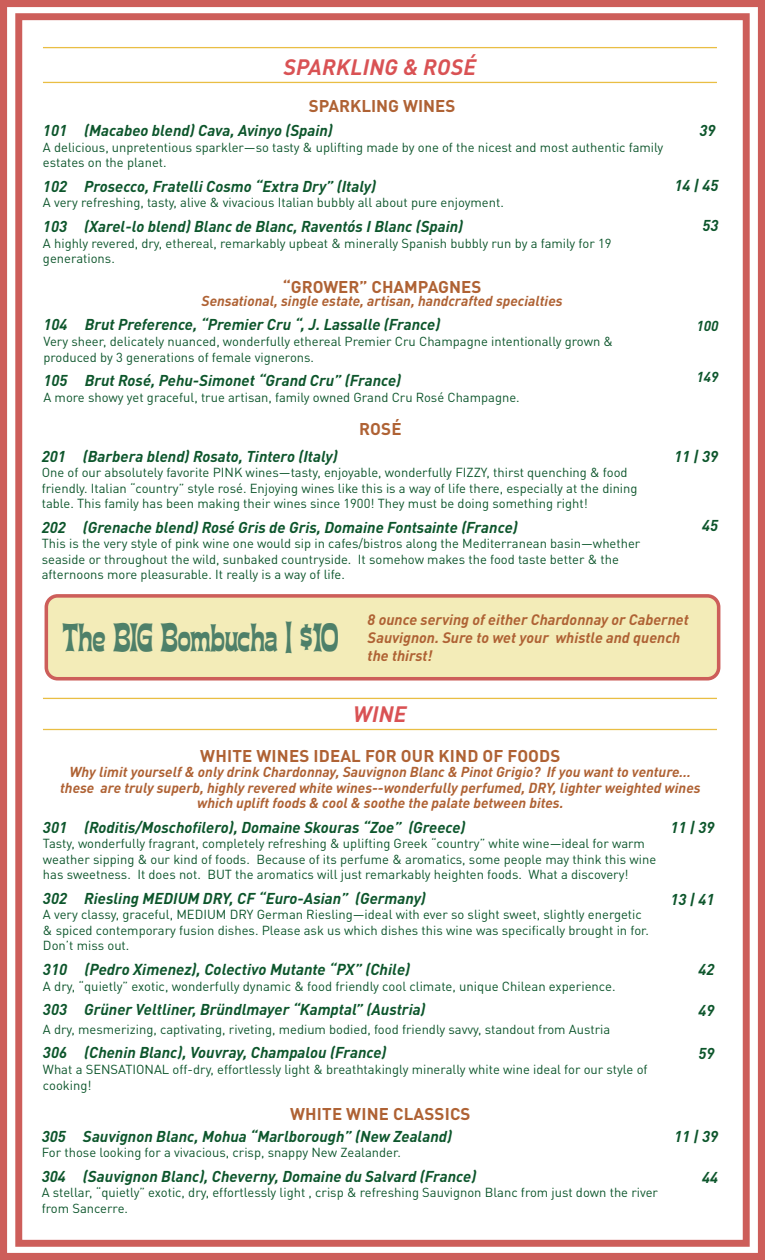
<style>
.page{position:relative;width:765px;height:1260px;background:#fff}
.page>*{position:absolute;margin:0;border:0;box-sizing:border-box;transform-origin:0 0}
.t1{font:43.75px "Tiki Magic";letter-spacing:-.015em;color:#4e8069}
.t2{font:italic 700 22px "DINOT";letter-spacing:.01em;color:#d95254}
.Description_Left{font:700 16.88px "DINOT";letter-spacing:.01em;color:#af6234}
.Coffee_Item{font:italic 700 15.62px "DINOT";color:#0d562c}
.Coffee_Item-2{font:italic 700 15.5px "DINOT";color:#0d562c}
.Description_Left-2{font:italic 700 15.5px "DINOT";color:#0d562c}
.Description_Left-3{font:italic 700 15px/18px "DINOT";color:#af6234}
.Description_Left-4{font:italic 700 14.25px "DINOT";color:#af6234}
.Coffee_Item-3{font:italic 700 14.25px "DINOT";color:#0d562c}
.Description_Left-5{font:13.12px "DINOT";color:#0d562c}
.Description_Left-6{font:13px/15.5px "DINOT";color:#0d562c}
</style>
<div class="page">
<div style="left:0;top:0;width:765px;height:1260px;border:7px solid #cd5e5a"></div>
<div style="left:15px;top:13px;width:735px;height:1234px;border:7px solid #cd5e5a"></div>
<hr style="left:43px;top:47px;width:674px;height:1px;background:#e9be44">
<hr style="left:43px;top:82px;width:674px;height:1px;background:#e9be44">
<hr style="left:43px;top:698px;width:674px;height:1px;background:#e9be44">
<hr style="left:43px;top:729px;width:674px;height:1px;background:#e9be44">
<div style="left:46px;top:596px;width:673px;height:83px;background:#f3ecb8;border-radius:11px"></div>
<div style="left:45px;top:594px;width:675px;height:87px;border:4px solid #cd5e5a;border-radius:11px"></div>
<p class="t2" style="left:284px;top:53px;width:194px">SPARKLING &amp; ROSÉ</p>
<p class="Description_Left" style="left:309px;top:94px;width:148px">SPARKLING WINES</p>
<p class="Coffee_Item-2" style="left:43px;top:121px;width:291px">101 (Macabeo blend) Cava, Avinyo (Spain)</p>
<p class="Description_Left-6" style="left:43px;top:139px;width:622px">A delicious, unpretentious sparkler—so tasty &amp; uplifting made by one of the nicest and most authentic family estates on the planet.</p>
<p class="Coffee_Item-2" style="left:43px;top:176px;width:334px">102 Prosecco, Fratelli Cosmo “Extra Dry” (Italy)</p>
<p class="Description_Left-6" style="left:43px;top:195px;width:462px">A very refreshing, tasty, alive &amp; vivacious Italian bubbly all about pure enjoyment.</p>
<p class="Coffee_Item-2" style="left:43px;top:216px;width:422px">103 (Xarel-lo blend) Blanc de Blanc, Raventós I Blanc (Spain)</p>
<p class="Description_Left-6" style="left:43px;top:235px;width:570px">A highly revered, dry, ethereal, remarkably upbeat &amp; minerally Spanish bubbly run by a family for 19 generations.</p>
<p class="Description_Left" style="left:283px;top:275px;width:200px">“GROWER” CHAMPAGNES</p>
<p class="Description_Left-4" style="left:202px;top:291px;width:363px">Sensational, single estate, artisan, handcrafted specialties</p>
<p class="Coffee_Item-2" style="left:43px;top:315px;width:398px">104 Brut Preference, “Premier Cru “, J. Lassalle (France)</p>
<p class="Description_Left-6" style="left:43px;top:333px;width:571px">Very sheer, delicately nuanced, wonderfully ethereal Premier Cru Champagne intentionally grown &amp; produced by 3 generations of female vignerons.</p>
<p class="Coffee_Item-2" style="left:43px;top:370px;width:359px">105 Brut Rosé, Pehu-Simonet “Grand Cru” (France)</p>
<p class="Description_Left-6" style="left:43px;top:389px;width:478px">A more showy yet graceful, true artisan, family owned Grand Cru Rosé Champagne.</p>
<p class="Description_Left" style="left:359px;top:418px;width:44px">ROSÉ</p>
<p class="Coffee_Item-2" style="left:42px;top:446px;width:297px">201 (Barbera blend) Rosato, Tintero (Italy)</p>
<p class="Description_Left-6" style="left:42px;top:464px;width:597px">One of our absolutely favorite PINK wines—tasty, enjoyable, wonderfully FIZZY, thirst quenching &amp; food friendly. Italian “country” style rosé. Enjoying wines like this is a way of life there, especially at the dining table. This family has been making their wines since 1900! They must be doing something right!</p>
<p class="Coffee_Item-2" style="left:42px;top:517px;width:478px">202 (Grenache blend) Rosé Gris de Gris, Domaine Fontsainte (France)</p>
<p class="Description_Left-6" style="left:42px;top:536px;width:600px">This is the very style of pink wine one would sip in cafes/bistros along the Mediterranean basin—whether seaside or throughout the wild, sunbaked countryside. It somehow makes the food taste better &amp; the afternoons more pleasurable. It really is a way of life.</p>
<p class="Coffee_Item-2" style="left:700px;top:121px;width:18px">39</p>
<p class="Coffee_Item-2" style="left:674px;top:175px;width:46px">14 | 45</p>
<p class="Coffee_Item-2" style="left:703px;top:215px;width:18px">53</p>
<p class="Coffee_Item-3" style="left:697px;top:317px;width:24px">100</p>
<p class="Coffee_Item-3" style="left:697px;top:368px;width:24px">149</p>
<p class="Description_Left-2" style="left:674px;top:446px;width:46px">11 | 39</p>
<p class="Description_Left-2" style="left:702px;top:516px;width:18px">45</p>
<p class="t1" style="left:63px;top:614px;width:278px">The BIG Bombucha | $10</p>
<p class="Description_Left-3" style="left:368px;top:611px;width:323px">8 ounce serving of either Chardonnay or Cabernet<br>Sauvignon. Sure to wet your whistle and quench the thirst!</p>
<p class="t2" style="left:353px;top:700px;width:55px">WINE</p>
<p class="Description_Left" style="left:200px;top:745px;width:362px">WHITE WINES IDEAL FOR OUR KIND OF FOODS</p>
<p class="Description_Left-4" style="left:70px;top:763px;width:623px">Why limit yourself &amp; only drink Chardonnay, Sauvignon Blanc &amp; Pinot Grigio? If you want to venture…</p>
<p class="Description_Left-4" style="left:60px;top:778px;width:642px">these are truly superb, highly revered white wines--wonderfully perfumed, DRY, lighter weighted wines</p>
<p class="Description_Left-4" style="left:197px;top:794px;width:368px">which uplift foods &amp; cool &amp; soothe the palate between bites.</p>
<p class="Description_Left-2" style="left:670px;top:817px;width:46px">11 | 39</p>
<p class="Coffee_Item-2" style="left:43px;top:817px;width:424px">301 (Roditis/Moschofilero), Domaine Skouras “Zoe” (Greece)</p>
<p class="Description_Left-6" style="left:43px;top:835px;width:615px">Tasty, wonderfully fragrant, completely refreshing &amp; uplifting Greek “country” white wine—ideal for warm weather sipping &amp; our kind of foods. Because of its perfume &amp; aromatics, some people may think this wine has sweetness. It does not. BUT the aromatics will just remarkably heighten foods. What a discovery!</p>
<p class="Coffee_Item-2" style="left:43px;top:888px;width:384px">302 Riesling MEDIUM DRY, CF “Euro-Asian” (Germany)</p>
<p class="Description_Left-6" style="left:43px;top:907px;width:608px">A very classy, graceful, MEDIUM DRY German Riesling—ideal with ever so slight sweet, slightly energetic &amp; spiced contemporary fusion dishes. Please ask us which dishes this wine was specifically brought in for.<br>Don’t miss out.</p>
<p class="Coffee_Item" style="left:43px;top:959px;width:369px">310 (Pedro Ximenez), Colectivo Mutante “PX” (Chile)</p>
<p class="Description_Left-5" style="left:43px;top:978px;width:574px">A dry, “quietly” exotic, wonderfully dynamic &amp; food friendly cool climate, unique Chilean experience.</p>
<p class="Coffee_Item-2" style="left:43px;top:1000px;width:384px">303 Grüner Veltliner, Bründlmayer “Kamptal” (Austria)</p>
<p class="Description_Left-6" style="left:43px;top:1021px;width:569px">A dry, mesmerizing, captivating, riveting, medium bodied, food friendly savvy, standout from Austria</p>
<p class="Coffee_Item-2" style="left:43px;top:1043px;width:345px">306 (Chenin Blanc), Vouvray, Champalou (France)</p>
<p class="Description_Left-6" style="left:43px;top:1061px;width:606px">What a SENSATIONAL off-dry, effortlessly light &amp; breathtakingly minerally white wine ideal for our style of cooking!</p>
<p class="Description_Left-2" style="left:670px;top:890px;width:46px">13 | 41</p>
<p class="Description_Left-2" style="left:698px;top:960px;width:18px">42</p>
<p class="Description_Left-2" style="left:698px;top:1000px;width:18px">49</p>
<p class="Description_Left-2" style="left:698px;top:1043px;width:18px">59</p>
<p class="Description_Left" style="left:290px;top:1103px;width:182px">WHITE WINE CLASSICS</p>
<p class="Coffee_Item-2" style="left:42px;top:1126px;width:412px">305 Sauvignon Blanc, Mohua “Marlborough” (New Zealand)</p>
<p class="Description_Left-6" style="left:42px;top:1145px;width:361px">For those looking for a vivacious, crisp, snappy New Zealander.</p>
<p class="Coffee_Item-2" style="left:42px;top:1166px;width:436px">304 (Sauvignon Blanc), Cheverny, Domaine du Salvard (France)</p>
<p class="Description_Left-6" style="left:42px;top:1185px;width:618px">A stellar, “quietly” exotic, dry, effortlessly light , crisp &amp; refreshing Sauvignon Blanc from just down the river from Sancerre.</p>
<p class="Description_Left-2" style="left:674px;top:1126px;width:46px">11 | 39</p>
<p class="Description_Left-2" style="left:702px;top:1168px;width:18px">44</p>
</div>
